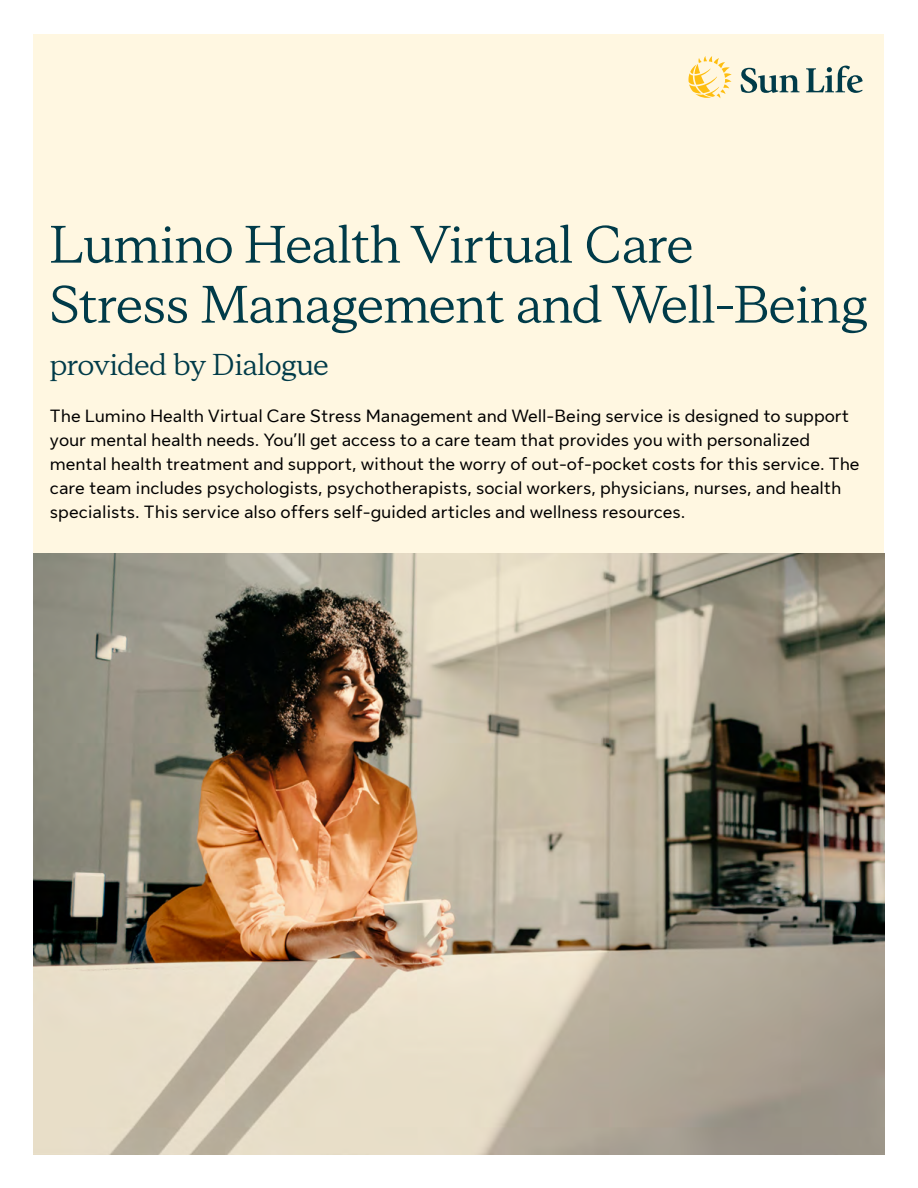
<style>
.page{position:relative;width:918px;height:1188px;background:#fff}
.page>*{position:absolute;margin:0;border:0;box-sizing:border-box;transform-origin:0 0}
.t1{font:52.5px/60px "Sun Life New Display";color:#003b49}
.t2{font:30px "Sun Life New Display";color:#003b49}
.t3{font:18px/24px "Sun Life New Text";color:#000}
</style>
<div class="page">
<div style="left:34px;top:34px;width:850px;height:520px;background:#fff7e1"></div>
<img style="left:34px;top:554px;width:850px;height:600px">
<svg style="left:741px;top:68px;width:59px;height:25px"></svg>
<svg style="left:806px;top:66px;width:57px;height:27px"></svg>
<svg style="left:688px;top:56px;width:44px;height:42px"></svg>
<h1 class="t1" style="left:50px;top:212px;width:819px">Lumino Health Virtual Care<br>Stress Management and Well-Being</h1>
<h2 class="t2" style="left:50px;top:344px;width:280px">provided by Dialogue</h2>
<p class="t3" style="left:50px;top:403px;width:811px">The Lumino Health Virtual Care Stress Management and Well-Being service is designed to support your mental health needs. You’ll get access to a care team that provides you with personalized mental health treatment and support, without the worry of out-of-pocket costs for this service. The care team includes psychologists, psychotherapists, social workers, physicians, nurses, and health specialists. This service also offers self-guided articles and wellness resources.</p>
</div>
